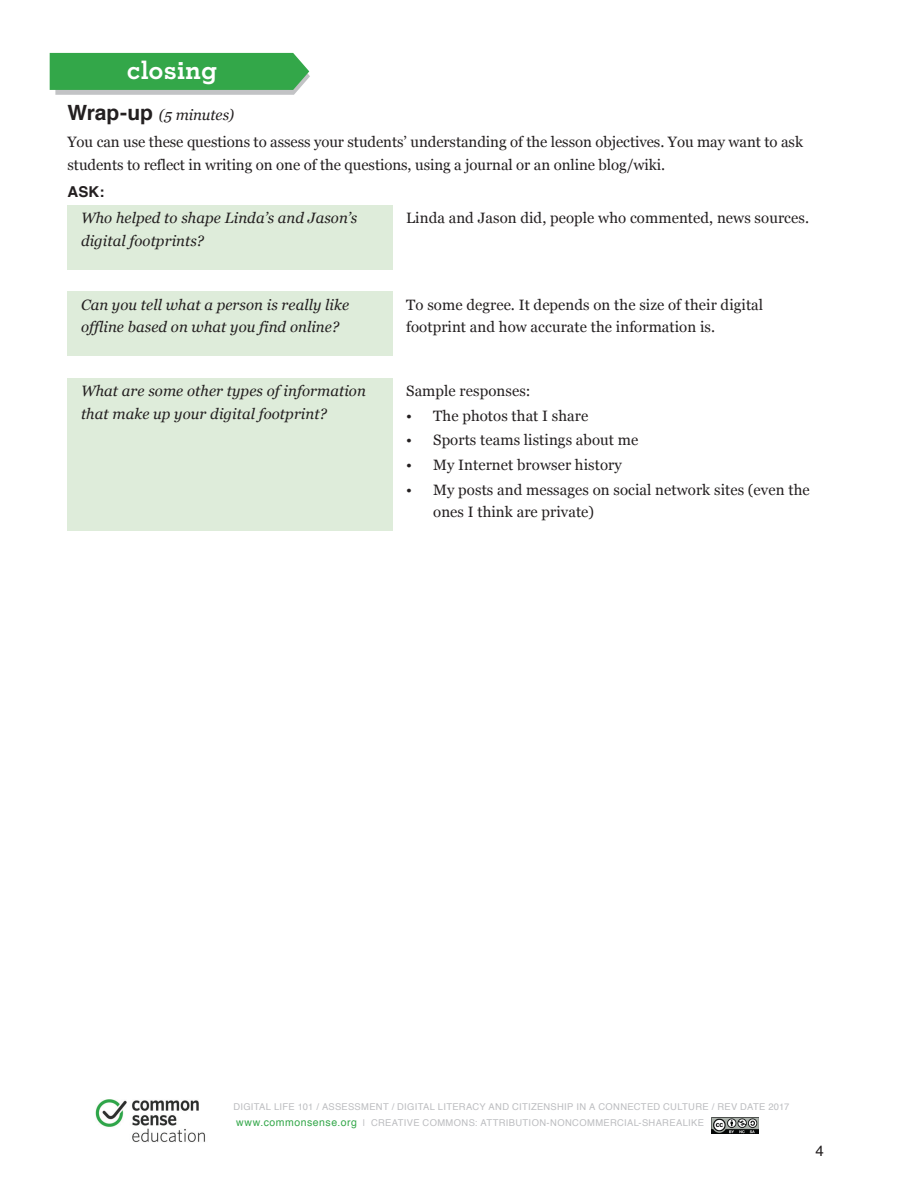
<style>
.page{position:relative;width:918px;height:1188px;background:#fff}
.page>*{position:absolute;margin:0;border:0;box-sizing:border-box;transform-origin:0 0}
.Header_-_Reg{font:700 25.5px "Geometric Slab 703 BT";letter-spacing:.02em;color:#fff}
.Header_-_Reg-2{font:15px/22.5px "Georgia";letter-spacing:-.005em;color:#231f20}
.NEW___Bulleted_Quest{font:italic 15px/22.5px "Georgia";letter-spacing:.005em;color:#231f20}
.Text{font:15px/22.5px "Georgia";letter-spacing:.005em;color:#231f20}
.Header_-_Reg-3{font:italic 15px "Georgia";letter-spacing:-.005em;color:#231f20}
.Text-2{font:700 15px "Helvetica";color:#231f20}
.t1{font:15px "Helvetica";color:#231f20}
.t2{font:9.3px/16.5px "Helvetica";letter-spacing:.035em;color:#bcbdc0}
.s1{font-family:"Helvetica";font-weight:700;font-style:normal;font-size:21px}
.s2{font-size:10.5px;color:#33a749}
</style>
<div class="page">
<img style="left:712px;top:1117px;width:47px;height:17px">
<img style="left:95px;top:1099px;width:110px;height:44px">
<svg style="left:50px;top:53px;width:260px;height:42px;background:#4aad5d"></svg>
<div style="left:68px;top:205px;width:325px;height:65px;background:#deecda"></div>
<div style="left:68px;top:292px;width:325px;height:64px;background:#deecda"></div>
<div style="left:68px;top:378px;width:325px;height:152px;background:#deecda"></div>
<p class="Header_-_Reg" style="left:127px;top:54px;width:92px">closing</p>
<p class="Header_-_Reg-3" style="left:68px;top:104px;width:168px"><span class="s1">Wrap-up</span> (5 minutes)</p>
<p class="Header_-_Reg-2" style="left:68px;top:130px;width:737px">You can use these questions to assess your students’ understanding of the lesson objectives. You may want to ask students to reflect in writing on one of the questions, using a journal or an online blog/wiki.</p>
<p class="Text-2" style="left:68px;top:180px;width:38px">ASK:</p>
<p class="NEW___Bulleted_Quest" style="left:81px;top:206px;width:278px">Who helped to shape Linda’s and Jason’s digital footprints?</p>
<p class="Text" style="left:406px;top:206px;width:404px">Linda and Jason did, people who commented, news sources.</p>
<p class="NEW___Bulleted_Quest" style="left:81px;top:293px;width:270px">Can you tell what a person is really like offline based on what you find online?</p>
<p class="Text" style="left:406px;top:293px;width:358px">To some degree. It depends on the size of their digital footprint and how accurate the information is.</p>
<p class="NEW___Bulleted_Quest" style="left:81px;top:379px;width:286px">What are some other types of information that make up your digital footprint?</p>
<p class="Text" style="left:406px;top:379px;width:126px">Sample responses:</p>
<p class="Header_-_Reg-2" style="left:406px;top:404px;width:184px">• The photos that I share</p>
<p class="Header_-_Reg-2" style="left:406px;top:428px;width:234px">• Sports teams listings about me</p>
<p class="Header_-_Reg-2" style="left:406px;top:453px;width:217px">• My Internet browser history</p>
<p class="Header_-_Reg-2" style="left:433px;top:478px;width:378px;text-indent:-27px">• My posts and messages on social network sites (even the ones I think are private)</p>
<p class="t2" style="left:236px;top:1099px;width:555px;text-indent:-3px">DIGITAL LIFE 101 / ASSESSMENT / DIGITAL LITERACY AND CITIZENSHIP IN A CONNECTED CULTURE / REV DATE 2017 <span class="s2">www.commonsense.org</span> | CREATIVE COMMONS: ATTRIBUTION-NONCOMMERCIAL-SHAREALIKE</p>
<p class="t1" style="left:815px;top:1139px;width:10px">4</p>
</div>
